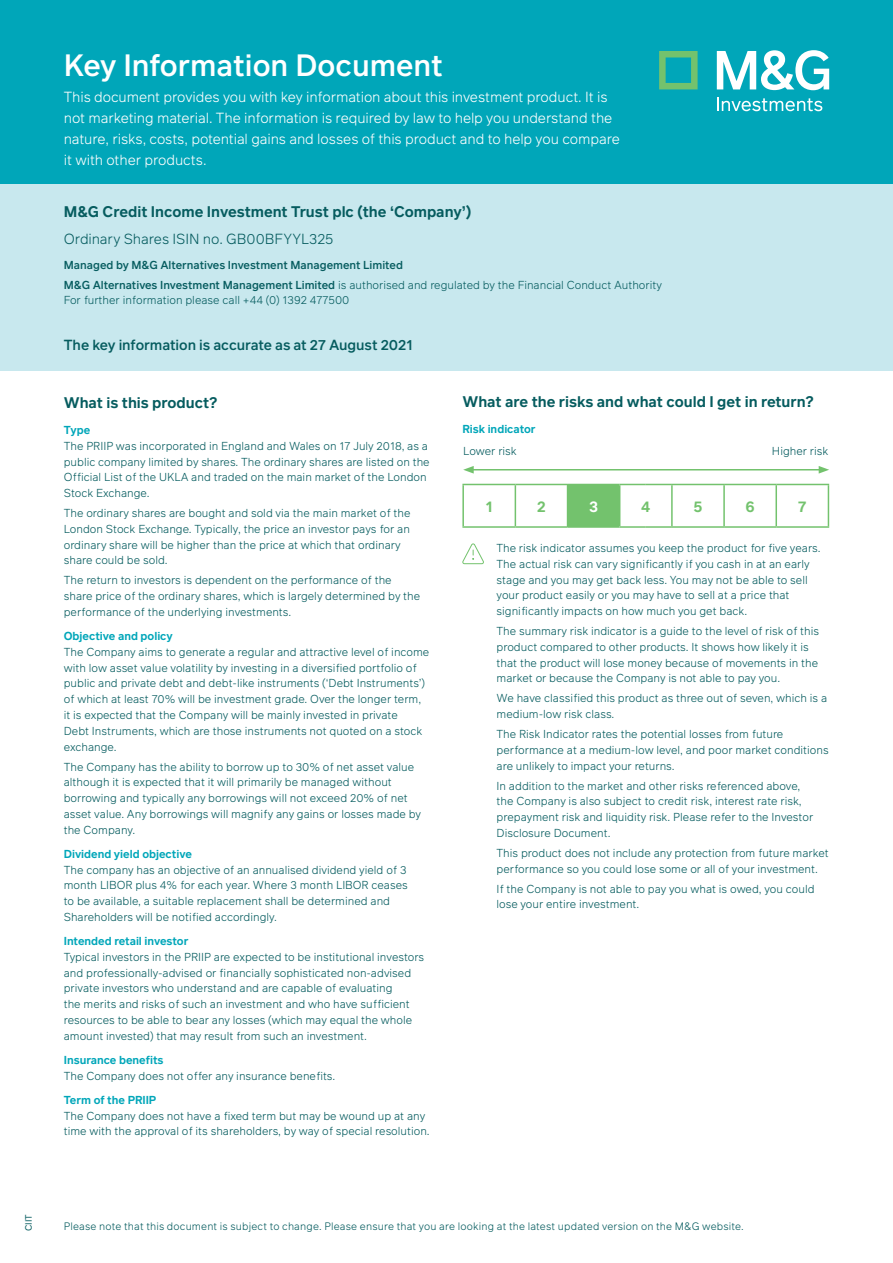
<style>
.page{position:relative;width:893px;height:1263px;background:#fff}
.page>*{position:absolute;margin:0;border:0;box-sizing:border-box;transform-origin:0 0}
.Heading_20pt{font:500 30px "Infra";color:#fff}
.FS_Subheading_Level{font:600 15px "Infra";color:#065c5f}
.FS_Subheading_Level-2{font:600 15px "Infra";color:#73c26d}
.FS_Subheading_Level-3{font:600 15px "Infra";color:#fff}
.Body_text{font:300 14.25px/21px "Infra";letter-spacing:-.01em;color:#fff}
.Body_text-2{font:500 14.25px "Infra";letter-spacing:-.005em;color:#065c5f}
.Body_text-3{font:300 14.25px "Infra";letter-spacing:-.005em;color:#065c5f}
.Body_7_5pt{font:300 11.25px/15.8px "Infra";color:#065c5f}
.FS_Subheading_Level-4{font:600 11.25px "Infra";color:#00a6b9}
.Body_7_5pt-2{font:500 11.25px "Infra";color:#065c5f}
.Footnote_source{font:300 10.5px "Infra";letter-spacing:.015em;color:#065c5f}
.t1{font:9px "Infra";color:#065c5f}
.s1{font-weight:500}
</style>
<div class="page">
<hr style="left:462px;top:484px;width:53px;height:1px;background:#73c26d">
<svg style="left:464px;top:484px;width:364px;height:42px"></svg>
<hr style="left:672px;top:484px;width:52px;height:1px;background:#73c26d">
<hr style="left:724px;top:484px;width:52px;height:1px;background:#73c26d">
<hr style="left:776px;top:484px;width:53px;height:1px;background:#73c26d">
<hr style="left:567px;top:485px;width:1px;height:41px;background:#73c26d">
<hr style="left:619px;top:485px;width:1px;height:41px;background:#73c26d">
<hr style="left:671px;top:485px;width:2px;height:41px;background:#73c26d">
<hr style="left:723px;top:485px;width:2px;height:41px;background:#73c26d">
<hr style="left:515px;top:526px;width:53px;height:2px;background:#73c26d">
<hr style="left:568px;top:526px;width:52px;height:2px;background:#73c26d">
<hr style="left:620px;top:526px;width:26px;height:2px;background:#73c26d">
<hr style="left:646px;top:526px;width:26px;height:2px;background:#73c26d">
<hr style="left:672px;top:526px;width:52px;height:2px;background:#73c26d">
<hr style="left:724px;top:526px;width:52px;height:2px;background:#73c26d">
<hr style="left:462px;top:485px;width:2px;height:41px;background:#73c26d">
<hr style="left:515px;top:485px;width:1px;height:41px;background:#73c26d">
<hr style="left:462px;top:526px;width:53px;height:2px;background:#73c26d">
<hr style="left:775px;top:485px;width:2px;height:41px;background:#73c26d">
<hr style="left:828px;top:485px;width:1px;height:41px;background:#73c26d">
<hr style="left:776px;top:526px;width:53px;height:2px;background:#73c26d">
<hr style="left:471px;top:469px;width:350px;height:1px;background:#73c26d">
<svg style="left:463px;top:466px;width:11px;height:8px"></svg>
<svg style="left:819px;top:466px;width:10px;height:8px"></svg>
<svg style="left:462px;top:543px;width:22px;height:21px"></svg>
<div style="left:0;top:0;width:893px;height:184px;background:#00a6b9"></div>
<svg style="left:717px;top:50px;width:112px;height:40px"></svg>
<svg style="left:717px;top:97px;width:105px;height:14px"></svg>
<svg style="left:659px;top:51px;width:39px;height:38px"></svg>
<div style="left:0;top:184px;width:893px;height:187px;background:#c8e8ee"></div>
<p class="Heading_20pt" style="left:64px;top:44px;width:381px">Key Information Document</p>
<p class="Body_text" style="left:64px;top:86px;width:558px">This document provides you with key information about this investment product. It is not marketing material. The information is required by law to help you understand the nature, risks, costs, potential gains and losses of this product and to help you compare it with other products.</p>
<p class="FS_Subheading_Level" style="left:64px;top:201px;width:409px">M&amp;G Credit Income Investment Trust plc (the ‘Company’)</p>
<p class="Body_text-3" style="left:64px;top:229px;width:271px">Ordinary Shares ISIN no. GB00BFYYL325</p>
<p class="Body_7_5pt-2" style="left:64px;top:257px;width:341px">Managed by M&amp;G Alternatives Investment Management Limited</p>
<p class="Body_7_5pt" style="left:64px;top:276px;width:600px"><span class="s1">M&amp;G Alternatives Investment Management Limited</span> is authorised and regulated by the Financial Conduct Authority<br>For further information please call +44 (0) 1392 477500</p>
<p class="Body_text-2" style="left:64px;top:334px;width:351px">The key information is accurate as at 27 August 2021</p>
<p class="FS_Subheading_Level" style="left:64px;top:392px;width:155px">What is this product?</p>
<p class="FS_Subheading_Level-4" style="left:64px;top:422px;width:28px">Type</p>
<p class="Body_7_5pt" style="left:64px;top:438px;width:367px">The PRIIP was incorporated in England and Wales on 17 July 2018, as a public company limited by shares. The ordinary shares are listed on the Official List of the UKLA and traded on the main market of the London Stock Exchange.</p>
<p class="Body_7_5pt" style="left:64px;top:505px;width:348px">The ordinary shares are bought and sold via the main market of the London Stock Exchange. Typically, the price an investor pays for an ordinary share will be higher than the price at which that ordinary share could be sold.</p>
<p class="Body_7_5pt" style="left:64px;top:572px;width:358px">The return to investors is dependent on the performance of the share price of the ordinary shares, which is largely determined by the performance of the underlying investments.</p>
<p class="FS_Subheading_Level-4" style="left:64px;top:628px;width:111px">Objective and policy</p>
<p class="Body_7_5pt" style="left:64px;top:644px;width:367px">The Company aims to generate a regular and attractive level of income with low asset value volatility by investing in a diversified portfolio of public and private debt and debt-like instruments (‘Debt Instruments’) of which at least 70% will be investment grade. Over the longer term, it is expected that the Company will be mainly invested in private<br>Debt Instruments, which are those instruments not quoted on a stock exchange.</p>
<p class="Body_7_5pt" style="left:64px;top:758px;width:359px">The Company has the ability to borrow up to 30% of net asset value although it is expected that it will primarily be managed without borrowing and typically any borrowings will not exceed 20% of net asset value. Any borrowings will magnify any gains or losses made by the Company.</p>
<p class="FS_Subheading_Level-4" style="left:64px;top:846px;width:130px">Dividend yield objective</p>
<p class="Body_7_5pt" style="left:64px;top:861px;width:345px">The company has an objective of an annualised dividend yield of 3 month LIBOR plus 4% for each year. Where 3 month LIBOR ceases to be available, a suitable replacement shall be determined and Shareholders will be notified accordingly.</p>
<p class="FS_Subheading_Level-4" style="left:64px;top:933px;width:126px">Intended retail investor</p>
<p class="Body_7_5pt" style="left:64px;top:948px;width:362px">Typical investors in the PRIIP are expected to be institutional investors and professionally-advised or financially sophisticated non-advised private investors who understand and are capable of evaluating<br>the merits and risks of such an investment and who have sufficient resources to be able to bear any losses (which may equal the whole amount invested) that may result from such an investment.</p>
<p class="FS_Subheading_Level-4" style="left:64px;top:1052px;width:101px">Insurance benefits</p>
<p class="Body_7_5pt" style="left:64px;top:1067px;width:273px">The Company does not offer any insurance benefits.</p>
<p class="FS_Subheading_Level-4" style="left:64px;top:1092px;width:94px">Term of the PRIIP</p>
<p class="Body_7_5pt" style="left:64px;top:1107px;width:367px">The Company does not have a fixed term but may be wound up at any time with the approval of its shareholders, by way of special resolution.</p>
<p class="FS_Subheading_Level" style="left:462px;top:391px;width:353px">What are the risks and what could I get in return?</p>
<p class="FS_Subheading_Level-4" style="left:462px;top:421px;width:75px">Risk indicator</p>
<p class="Body_7_5pt" style="left:463px;top:443px;width:55px">Lower risk</p>
<p class="Body_7_5pt" style="left:772px;top:443px;width:58px">Higher risk</p>
<p class="FS_Subheading_Level-2" style="left:486px;top:495px;width:9px">1</p>
<p class="FS_Subheading_Level-2" style="left:537px;top:495px;width:10px">2</p>
<p class="FS_Subheading_Level-3" style="left:589px;top:495px;width:10px">3</p>
<p class="FS_Subheading_Level-2" style="left:641px;top:495px;width:11px">4</p>
<p class="FS_Subheading_Level-2" style="left:693px;top:495px;width:11px">5</p>
<p class="FS_Subheading_Level-2" style="left:745px;top:495px;width:11px">6</p>
<p class="FS_Subheading_Level-2" style="left:798px;top:495px;width:10px">7</p>
<p class="Body_7_5pt" style="left:496px;top:540px;width:326px">The risk indicator assumes you keep the product for five years.<br>The actual risk can vary significantly if you cash in at an early stage and you may get back less. You may not be able to sell your product easily or you may have to sell at a price that significantly impacts on how much you get back.</p>
<p class="Body_7_5pt" style="left:497px;top:623px;width:324px">The summary risk indicator is a guide to the level of risk of this product compared to other products. It shows how likely it is that the product will lose money because of movements in the market or because the Company is not able to pay you.</p>
<p class="Body_7_5pt" style="left:497px;top:690px;width:332px">We have classified this product as three out of seven, which is a medium-low risk class.</p>
<p class="Body_7_5pt" style="left:497px;top:726px;width:334px">The Risk Indicator rates the potential losses from future performance at a medium-low level, and poor market conditions are unlikely to impact your returns.</p>
<p class="Body_7_5pt" style="left:497px;top:777px;width:318px">In addition to the market and other risks referenced above, the Company is also subject to credit risk, interest rate risk, prepayment risk and liquidity risk. Please refer to the Investor Disclosure Document.</p>
<p class="Body_7_5pt" style="left:497px;top:845px;width:334px">This product does not include any protection from future market performance so you could lose some or all of your investment.</p>
<p class="Body_7_5pt" style="left:496px;top:880px;width:320px">If the Company is not able to pay you what is owed, you could lose your entire investment.</p>
<p class="t1" style="left:22px;top:1231px;width:18px;rotate:-90deg">CIIT</p>
<p class="Footnote_source" style="left:64px;top:1219px;width:682px">Please note that this document is subject to change. Please ensure that you are looking at the latest updated version on the M&amp;G website.</p>
</div>
